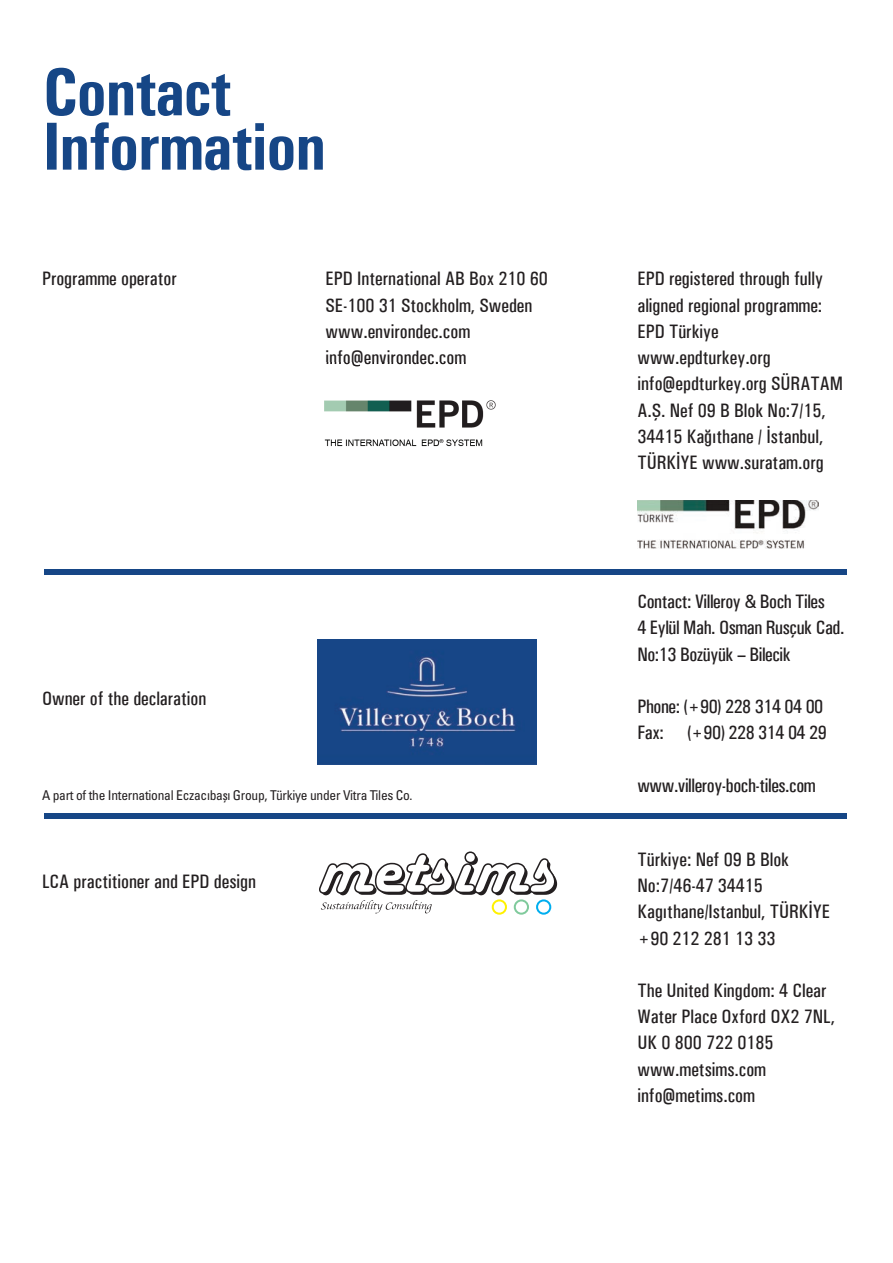
<style>
.page{position:relative;width:893px;height:1263px;background:#fff}
.page>*{position:absolute;margin:0;border:0;box-sizing:border-box;transform-origin:0 0}
.t1{font:700 condensed 68.1px/54.3px "Univers";letter-spacing:-.02em;color:#164686}
.t2{font:500 condensed 19.5px/26.2px "Univers";color:#231f20}
.t3{font:500 condensed 19.5px/26.2px "Univers";letter-spacing:-.02em;color:#231f20}
.t4{font:condensed 13.5px "Univers LT Std";letter-spacing:-.02em;color:#231f20}
.s1{font-family:"Univers";font-weight:500}
</style>
<div class="page">
<div style="left:44px;top:569px;width:803px;height:6px;background:#164686"></div>
<div style="left:44px;top:814px;width:803px;height:5px;background:#164686"></div>
<svg style="left:319px;top:851px;width:238px;height:64px"></svg>
<img style="left:317px;top:639px;width:219px;height:125px">
<img style="left:324px;top:362px;width:172px;height:85px">
<img style="left:327px;top:362px;width:139px;height:4px">
<img style="left:638px;top:500px;width:180px;height:49px">
<h1 class="t1" style="left:43px;top:64px;width:285px">Contact<br>Information</h1>
<p class="t2" style="left:42px;top:266px;width:136px">Programme operator</p>
<p class="t2" style="left:326px;top:266px;width:224px">EPD International AB Box 210 60<br>SE-100 31 Stockholm, Sweden www.environdec.com info@environdec.com</p>
<p class="t2" style="left:637px;top:266px;width:207px">EPD registered through fully aligned regional programme:<br>EPD Türkiye www.epdturkey.org info@epdturkey.org SÜRATAM<br>A.Ş. Nef 09 B Blok No:7/15,<br>34415 Kağıthane / İstanbul,<br>TÜRKİYE www.suratam.org</p>
<p class="t2" style="left:42px;top:686px;width:166px">Owner of the declaration</p>
<p class="t4" style="left:42px;top:786px;width:372px">A part of the International Eczacıba<span class="s1">ş</span>ı Group, Türkiye under Vitra Tiles Co.</p>
<p class="t2" style="left:42px;top:868px;width:215px">LCA practitioner and EPD design</p>
<p class="t3" style="left:637px;top:588px;width:208px">Contact: Villeroy &amp; Boch Tiles<br>4 Eylül Mah. Osman Rusçuk Cad.<br>No:13 Bozüyük – Bilecik</p>
<p class="t3" style="left:637px;top:693px;width:191px">Phone: (+90) 228 314 04 00<br>Fax: (+90) 228 314 04 29</p>
<p class="t3" style="left:637px;top:772px;width:180px">www.villeroy-boch-tiles.com</p>
<p class="t2" style="left:637px;top:846px;width:194px">Türkiye: Nef 09 B Blok<br>No:7/46-47 34415<br>Kagıthane/Istanbul, TÜRKİYE +90 212 281 13 33</p>
<p class="t2" style="left:637px;top:977px;width:199px">The United Kingdom: 4 Clear<br>Water Place Oxford OX2 7NL,<br>UK 0 800 722 0185 www.metsims.com info@metims.com</p>
</div>
